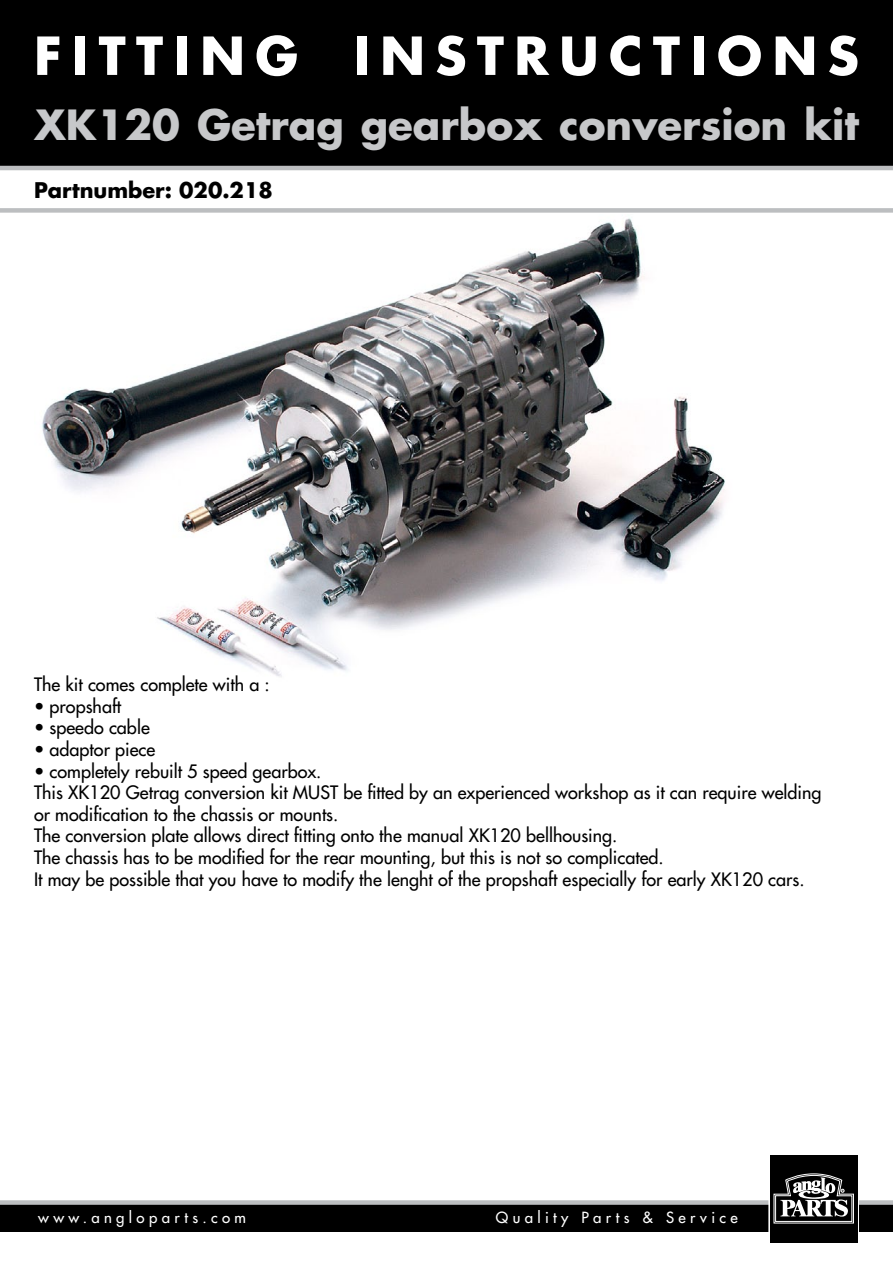
<style>
.page{position:relative;width:893px;height:1263px;background:#fff}
.page>*{position:absolute;margin:0;border:0;box-sizing:border-box;transform-origin:0 0}
.t1{font:700 51px "Futura";letter-spacing:.2em;color:#fff}
.t2{font:700 40.5px "Futura";color:#c7c8ca}
.t3{font:700 21px "Futura";color:#000}
.t4{font:18px/21.6px "Futura";color:#000}
.t5{font:15px "Futura";letter-spacing:.29em;color:#fff}
</style>
<div class="page">
<img style="left:41px;top:218px;width:684px;height:459px">
<div style="left:0;top:0;width:893px;height:169px;background:#000"></div>
<div style="left:0;top:1204px;width:893px;height:27px;background:#000"></div>
<div style="left:0;top:1200px;width:893px;height:5px;background:#bcbec0"></div>
<svg style="left:768px;top:1155px;width:91px;height:88px"></svg>
<div style="left:770px;top:1156px;width:87px;height:87px;background:#000"></div>
<svg style="left:773px;top:1173px;width:81px;height:51px"></svg>
<hr style="left:0;top:166px;width:893px;height:4px;background:#bcbec0">
<div style="left:0;top:208px;width:893px;height:5px;background:#bcbec0"></div>
<h1 class="t1" style="left:34px;top:20px;width:826px">FITTING INSTRUCTIONS</h1>
<h2 class="t2" style="left:34px;top:96px;width:826px">XK120 Getrag gearbox conversion kit</h2>
<p class="t3" style="left:34px;top:175px;width:240px">Partnumber: 020.218</p>
<p class="t4" style="left:34px;top:674px;width:237px">The kit comes complete with a :</p>
<p class="t4" style="left:34px;top:695px;width:89px">• propshaft</p>
<p class="t4" style="left:34px;top:717px;width:117px">• speedo cable</p>
<p class="t4" style="left:34px;top:738px;width:123px">• adaptor piece</p>
<p class="t4" style="left:34px;top:760px;width:789px">• completely rebuilt 5 speed gearbox.<br>This XK120 Getrag conversion kit MUST be fitted by an experienced workshop as it can require welding or modification to the chassis or mounts.<br>The conversion plate allows direct fitting onto the manual XK120 bellhousing.<br>The chassis has to be modified for the rear mounting, but this is not so complicated.<br>It may be possible that you have to modify the lenght of the propshaft especially for early XK120 cars.</p>
<p class="t5" style="left:38px;top:1208px;width:209px">www.angloparts.com</p>
<p class="t5" style="left:496px;top:1208px;width:243px">Quality Parts &amp; Service</p>
</div>
